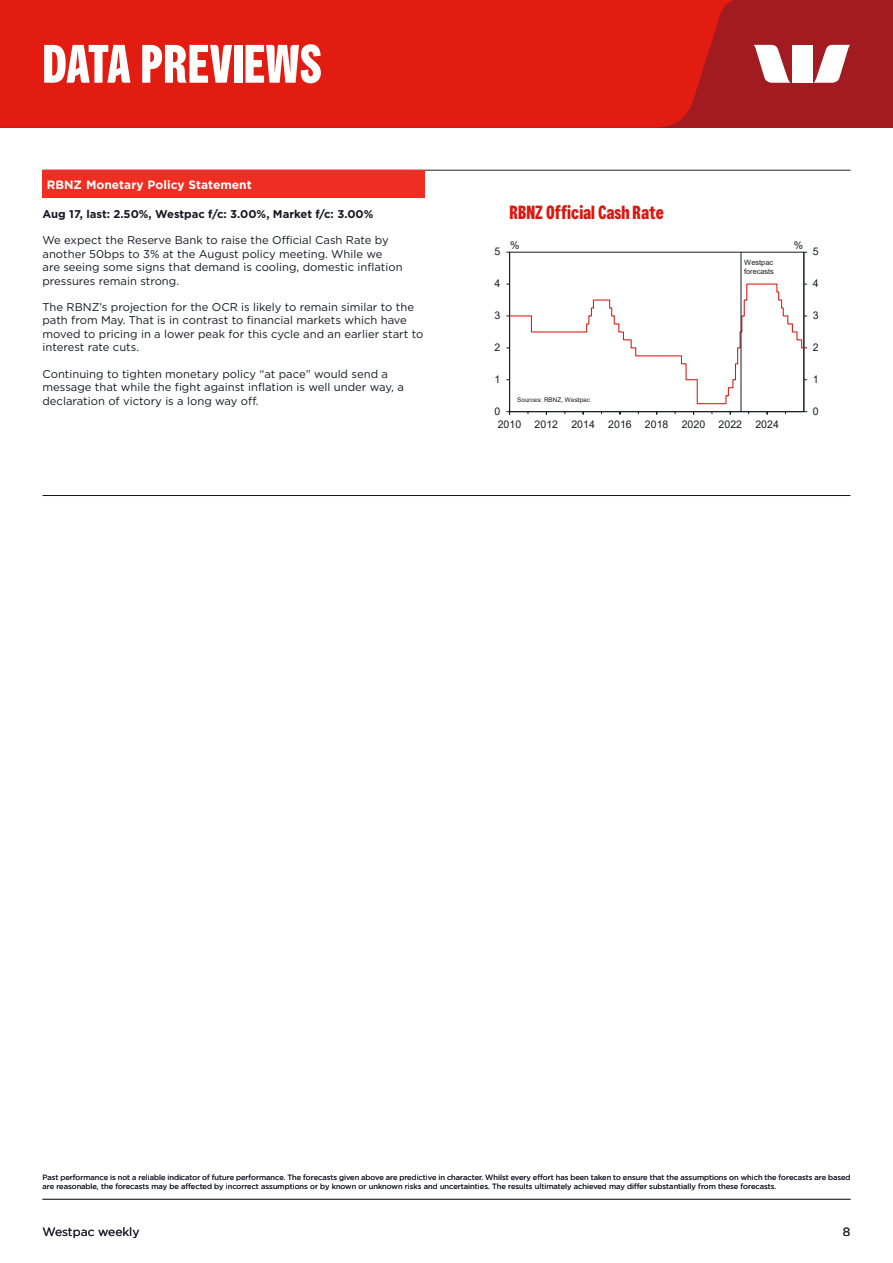
<style>
.page{position:relative;width:893px;height:1263px;background:#fff}
.page>*{position:absolute;margin:0;border:0;box-sizing:border-box;transform-origin:0 0}
.t1{font:700 54px "Westpac";color:#fff}
.t2{font:700 19.05px "Westpac";color:#da1710}
.TABLE_HEADING{font:700 12px "Gotham";color:#fff}
.t3{font:12px "Gotham";color:#141823}
.t4{font:12px "Gotham";color:#231f20}
.t5{font:11.25px/13.5px "Gotham";color:#141823}
.BOX_SUB_HEADING_2{font:700 11.25px "Gotham";color:#141823}
.t6{font:10.5px "Arial";color:#181b25}
.t7{font:7.5px/9px "Gotham";color:#141823}
.t8{font:7.35px/8.9px "Arial";letter-spacing:-.005em;color:#181b25}
.t9{font:6.3px "Arial";color:#181b25}
</style>
<div class="page">
<hr style="left:43px;top:1199px;width:807px;height:1px;background:#383b3f">
<div style="left:0;top:0;width:893px;height:128px;background:#a21b20"></div>
<div style="left:0;top:0;width:734px;height:128px;background:#e31c12"></div>
<svg style="left:754px;top:45px;width:37px;height:38px"></svg>
<svg style="left:813px;top:45px;width:37px;height:38px"></svg>
<div style="left:792px;top:45px;width:20px;height:38px;background:#fff"></div>
<hr style="left:43px;top:170px;width:807px;height:1px;background:#231f20">
<hr style="left:43px;top:495px;width:807px;height:1px;background:#141823">
<hr style="left:804px;top:252px;width:1px;height:160px;background:#181b25">
<hr style="left:509px;top:252px;width:1px;height:160px;background:#181b25">
<hr style="left:510px;top:411px;width:294px;height:1px;background:#181b25">
<svg style="left:506px;top:283px;width:301px;height:122px"></svg>
<hr style="left:741px;top:252px;width:1px;height:160px;background:#181b25">
<div style="left:43px;top:170px;width:382px;height:28px;background:#ee2e22"></div>
<h1 class="t1" style="left:43px;top:32px;width:281px">DATA PREVIEWS</h1>
<p class="TABLE_HEADING" style="left:47px;top:176px;width:206px">RBNZ Monetary Policy Statement</p>
<p class="BOX_SUB_HEADING_2" style="left:43px;top:206px;width:332px">Aug 17, last: 2.50%, Westpac f/c: 3.00%, Market f/c: 3.00%</p>
<p class="t5" style="left:43px;top:233px;width:362px">We expect the Reserve Bank to raise the Official Cash Rate by another 50bps to 3% at the August policy meeting. While we are seeing some signs that demand is cooling, domestic inflation pressures remain strong.</p>
<p class="t5" style="left:43px;top:300px;width:382px">The RBNZ’s projection for the OCR is likely to remain similar to the path from May. That is in contrast to financial markets which have moved to pricing in a lower peak for this cycle and an earlier start to interest rate cuts.</p>
<p class="t5" style="left:43px;top:367px;width:363px">Continuing to tighten monetary policy “at pace” would send a message that while the fight against inflation is well under way, a declaration of victory is a long way off.</p>
<p class="t6" style="left:495px;top:245px;width:7px">5</p>
<p class="t6" style="left:495px;top:276px;width:7px">4</p>
<p class="t6" style="left:495px;top:308px;width:7px">3</p>
<p class="t6" style="left:495px;top:340px;width:7px">2</p>
<p class="t6" style="left:495px;top:372px;width:7px">1</p>
<p class="t6" style="left:495px;top:404px;width:7px">0</p>
<p class="t2" style="left:509px;top:201px;width:156px">RBNZ Official Cash Rate</p>
<p class="t6" style="left:510px;top:238px;width:11px">%</p>
<p class="t6" style="left:794px;top:238px;width:11px">%</p>
<p class="t9" style="left:517px;top:395px;width:74px">Sources: RBNZ, Westpac</p>
<p class="t8" style="left:744px;top:258px;width:31px">Westpac forecasts</p>
<p class="t6" style="left:498px;top:417px;width:25px">2010</p>
<p class="t6" style="left:535px;top:417px;width:25px">2012</p>
<p class="t6" style="left:571px;top:417px;width:25px">2014</p>
<p class="t6" style="left:608px;top:417px;width:25px">2016</p>
<p class="t6" style="left:645px;top:417px;width:25px">2018</p>
<p class="t6" style="left:682px;top:417px;width:25px">2020</p>
<p class="t6" style="left:718px;top:417px;width:25px">2022</p>
<p class="t6" style="left:755px;top:417px;width:25px">2024</p>
<p class="t6" style="left:813px;top:245px;width:7px">5</p>
<p class="t6" style="left:813px;top:276px;width:7px">4</p>
<p class="t6" style="left:813px;top:308px;width:7px">3</p>
<p class="t6" style="left:813px;top:340px;width:7px">2</p>
<p class="t6" style="left:813px;top:372px;width:7px">1</p>
<p class="t6" style="left:813px;top:404px;width:7px">0</p>
<p class="t7" style="left:43px;top:1172px;width:809px">Past performance is not a reliable indicator of future performance. The forecasts given above are predictive in character. Whilst every effort has been taken to ensure that the assumptions on which the forecasts are based are reasonable, the forecasts may be affected by incorrect assumptions or by known or unknown risks and uncertainties. The results ultimately achieved may differ substantially from these forecasts.</p>
<p class="t7" style="left:537px;top:1172px;width:7px">f</p>
<p class="t7" style="left:185px;top:1181px;width:7px">f</p>
<p class="t7" style="left:634px;top:1181px;width:7px">f</p>
<p class="t3" style="left:43px;top:1224px;width:98px">Westpac weekly</p>
<p class="t4" style="left:843px;top:1224px;width:9px">8</p>
</div>
